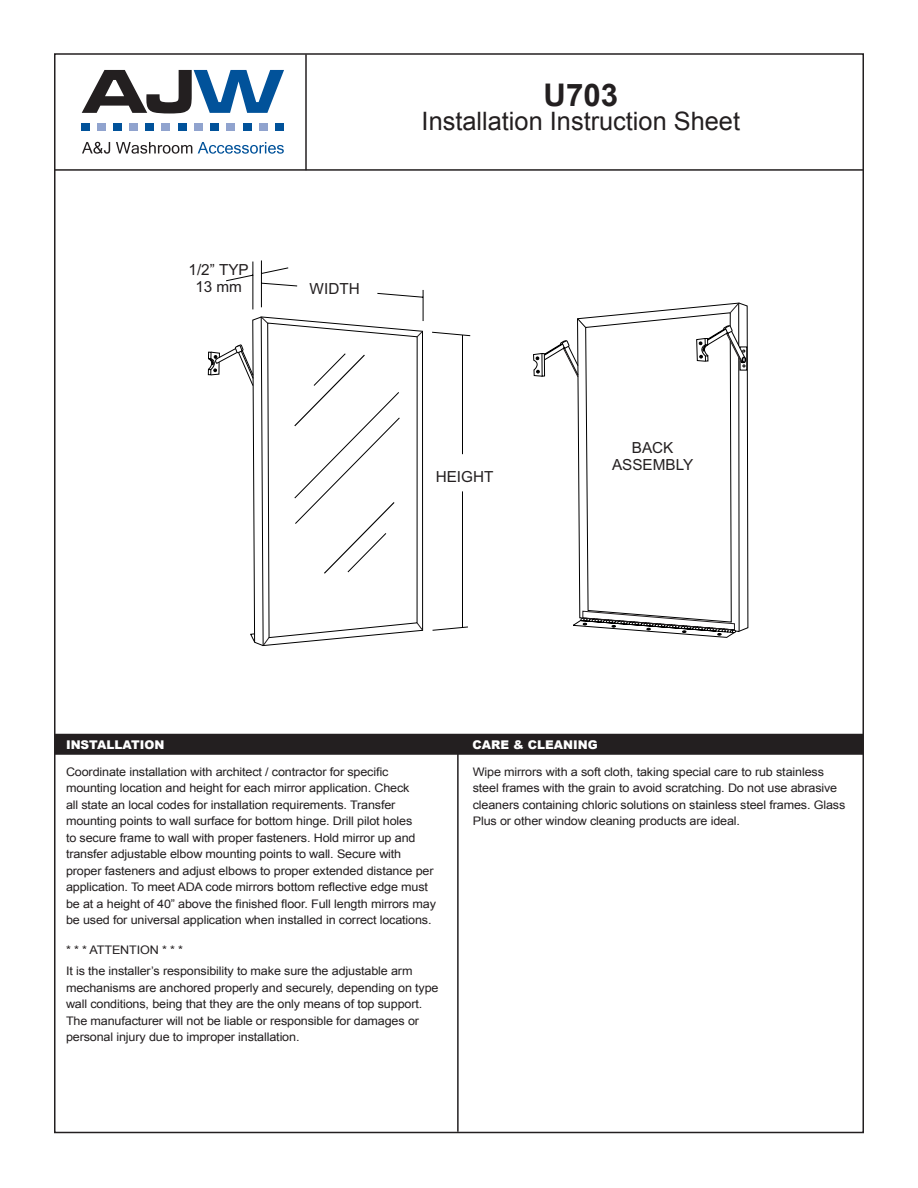
<style>
.page{position:relative;width:918px;height:1188px;background:#fff}
.page>*{position:absolute;margin:0;border:0;box-sizing:border-box;transform-origin:0 0}
.t1{font:700 31.2px "Arial";color:#231f20}
.t2{font:25.35px "Arial";color:#231f20}
.product_image{font:15.3px/17.1px "Arial";color:#231f20;text-align:center}
.t3{font:900 12px "Arial";color:#fff}
.body_copy{font:11.85px/16.5px "Arial";letter-spacing:-.01em;color:#231f20;scale:1.07 1}
</style>
<div class="page">
<hr style="left:305px;top:54px;width:2px;height:116px;background:#231f20">
<hr style="left:54px;top:169px;width:810px;height:2px;background:#231f20">
<hr style="left:457px;top:744px;width:2px;height:388px;background:#231f20">
<div style="left:54px;top:734px;width:810px;height:21px;background:#231f20"></div>
<svg style="left:82px;top:70px;width:202px;height:44px"></svg>
<svg style="left:82px;top:142px;width:28px;height:12px"></svg>
<svg style="left:116px;top:142px;width:76px;height:12px"></svg>
<svg style="left:198px;top:142px;width:86px;height:12px"></svg>
<div style="left:81px;top:123px;width:8px;height:8px;background:#01529a"></div>
<div style="left:113px;top:123px;width:8px;height:8px;background:#01529a"></div>
<div style="left:146px;top:123px;width:8px;height:8px;background:#01529a"></div>
<div style="left:178px;top:123px;width:8px;height:8px;background:#01529a"></div>
<div style="left:97px;top:123px;width:8px;height:8px;background:#90a3ce"></div>
<div style="left:129px;top:123px;width:8px;height:8px;background:#90a3ce"></div>
<div style="left:162px;top:123px;width:8px;height:8px;background:#90a3ce"></div>
<div style="left:194px;top:123px;width:8px;height:8px;background:#90a3ce"></div>
<div style="left:211px;top:123px;width:8px;height:8px;background:#01529a"></div>
<div style="left:227px;top:123px;width:8px;height:8px;background:#90a3ce"></div>
<div style="left:243px;top:123px;width:8px;height:8px;background:#01529a"></div>
<div style="left:259px;top:123px;width:8px;height:8px;background:#90a3ce"></div>
<div style="left:276px;top:123px;width:8px;height:8px;background:#01529a"></div>
<svg style="left:533px;top:302px;width:216px;height:336px"></svg>
<svg style="left:207px;top:351px;width:54px;height:295px"></svg>
<svg style="left:225px;top:260px;width:246px;height:383px"></svg>
<svg style="left:261px;top:316px;width:162px;height:330px"></svg>
<p class="product_image" style="left:189px;top:261px;width:62px">1/2” TYP<br>13 mm</p>
<p class="product_image" style="left:310px;top:280px;width:52px">WIDTH</p>
<p class="t1" style="left:544px;top:74px;width:76px">U703</p>
<p class="t2" style="left:422px;top:104px;width:320px">Installation Instruction Sheet</p>
<p class="product_image" style="left:436px;top:468px;width:59px">HEIGHT</p>
<p class="product_image" style="left:612px;top:439px;width:83px">BACK<br>ASSEMBLY</p>
<p class="t3" style="left:66px;top:736px;width:100px">INSTALLATION</p>
<p class="t3" style="left:472px;top:736px;width:127px">CARE &amp; CLEANING</p>
<p class="body_copy" style="left:66px;top:763px;width:347px">Coordinate installation with architect / contractor for specific mounting location and height for each mirror application. Check<br>all state an local codes for installation requirements. Transfer mounting points to wall surface for bottom hinge. Drill pilot holes<br>to secure frame to wall with proper fasteners. Hold mirror up and transfer adjustable elbow mounting points to wall. Secure with proper fasteners and adjust elbows to proper extended distance per application. To meet ADA code mirrors bottom reflective edge must be at a height of 40” above the finished floor. Full length mirrors may be used for universal application when installed in correct locations.</p>
<p class="body_copy" style="left:66px;top:942px;width:111px">* * * ATTENTION * * *</p>
<p class="body_copy" style="left:66px;top:963px;width:350px">It is the installer’s responsibility to make sure the adjustable arm mechanisms are anchored properly and securely, depending on type wall conditions, being that they are the only means of top support.<br>The manufacturer will not be liable or responsible for damages or personal injury due to improper installation.</p>
<p class="body_copy" style="left:473px;top:763px;width:350px">Wipe mirrors with a soft cloth, taking special care to rub stainless steel frames with the grain to avoid scratching. Do not use abrasive cleaners containing chloric solutions on stainless steel frames. Glass Plus or other window cleaning products are ideal.</p>
</div>
